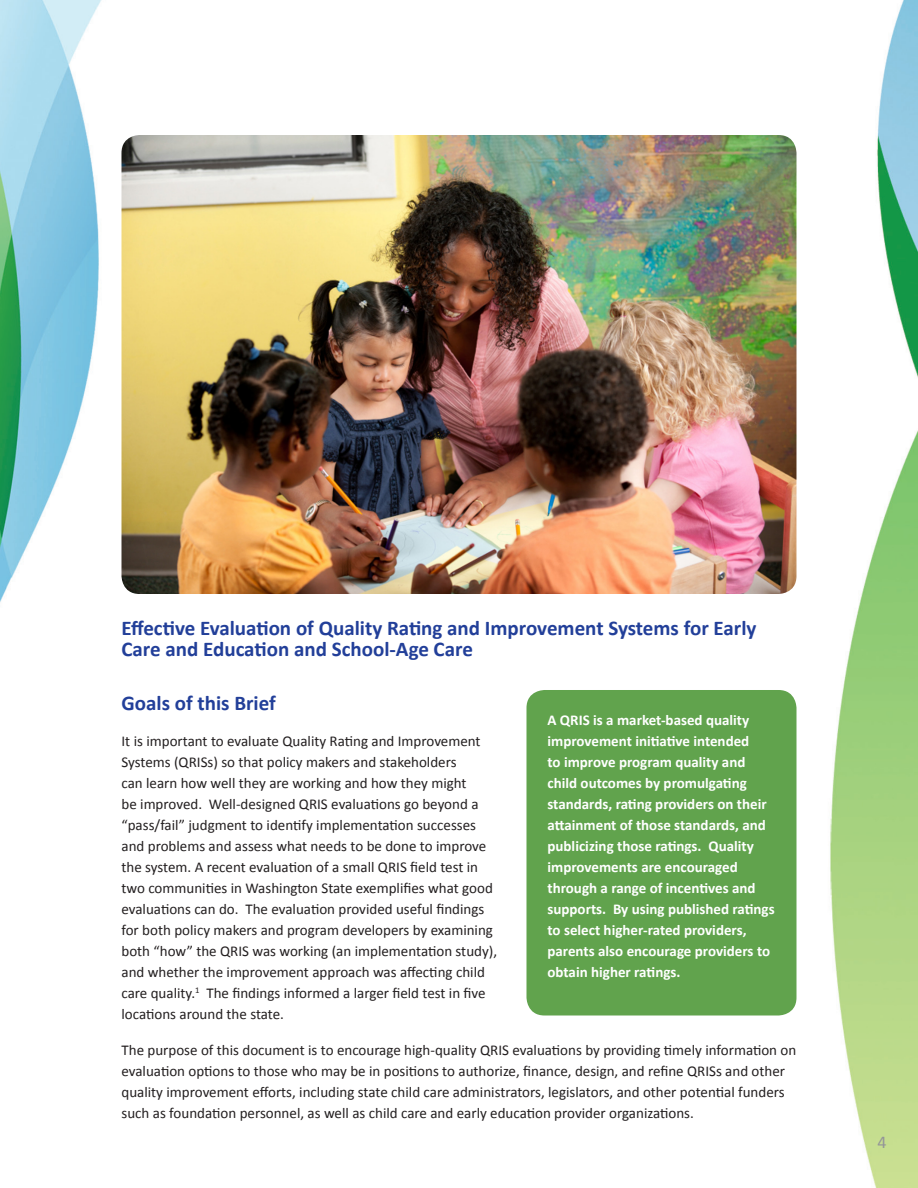
<style>
.page{position:relative;width:918px;height:1188px;background:#fff}
.page>*{position:absolute;margin:0;border:0;box-sizing:border-box;transform-origin:0 0}
.t1{font:700 21px "Calibri";color:#223f99}
.t2{font:18px "Calibri";color:#939598}
.t3{font:15px/21px "Calibri";color:#231f20}
.t4{font:700 15px/21px "Calibri";color:#fff}
</style>
<div class="page">
<img style="left:0;top:0;width:918px;height:1188px">
<img style="left:122px;top:135px;width:674px;height:459px">
<div style="left:526px;top:690px;width:270px;height:326px;background:#61a34d;border-radius:18px"></div>
<p class="t1" style="left:122px;top:615px;width:637px">Effective Evaluation of Quality Rating and Improvement Systems for Early</p>
<p class="t1" style="left:122px;top:636px;width:353px">Care and Education and School-Age Care</p>
<h3 class="t1" style="left:122px;top:690px;width:156px">Goals of this Brief</h3>
<p class="t3" style="left:122px;top:730px;width:377px">It is important to evaluate Quality Rating and Improvement Systems (QRISs) so that policy makers and stakeholders<br>can learn how well they are working and how they might<br>be improved. Well-designed QRIS evaluations go beyond a “pass/fail” judgment to identify implementation successes and problems and assess what needs to be done to improve the system. A recent evaluation of a small QRIS field test in two communities in Washington State exemplifies what good evaluations can do. The evaluation provided useful findings for both policy makers and program developers by examining both “how” the QRIS was working (an implementation study), and whether the improvement approach was affecting child care quality.<sup>1</sup> The findings informed a larger field test in five locations around the state.</p>
<p class="t4" style="left:548px;top:709px;width:229px">A QRIS is a market-based quality improvement initiative intended<br>to improve program quality and child outcomes by promulgating standards, rating providers on their attainment of those standards, and publicizing those ratings. Quality improvements are encouraged through a range of incentives and supports. By using published ratings to select higher-rated providers, parents also encourage providers to obtain higher ratings.</p>
<p class="t3" style="left:122px;top:1039px;width:676px">The purpose of this document is to encourage high-quality QRIS evaluations by providing timely information on evaluation options to those who may be in positions to authorize, finance, design, and refine QRISs and other quality improvement efforts, including state child care administrators, legislators, and other potential funders such as foundation personnel, as well as child care and early education provider organizations.</p>
<p class="t2" style="left:877px;top:1130px;width:11px">4</p>
</div>
